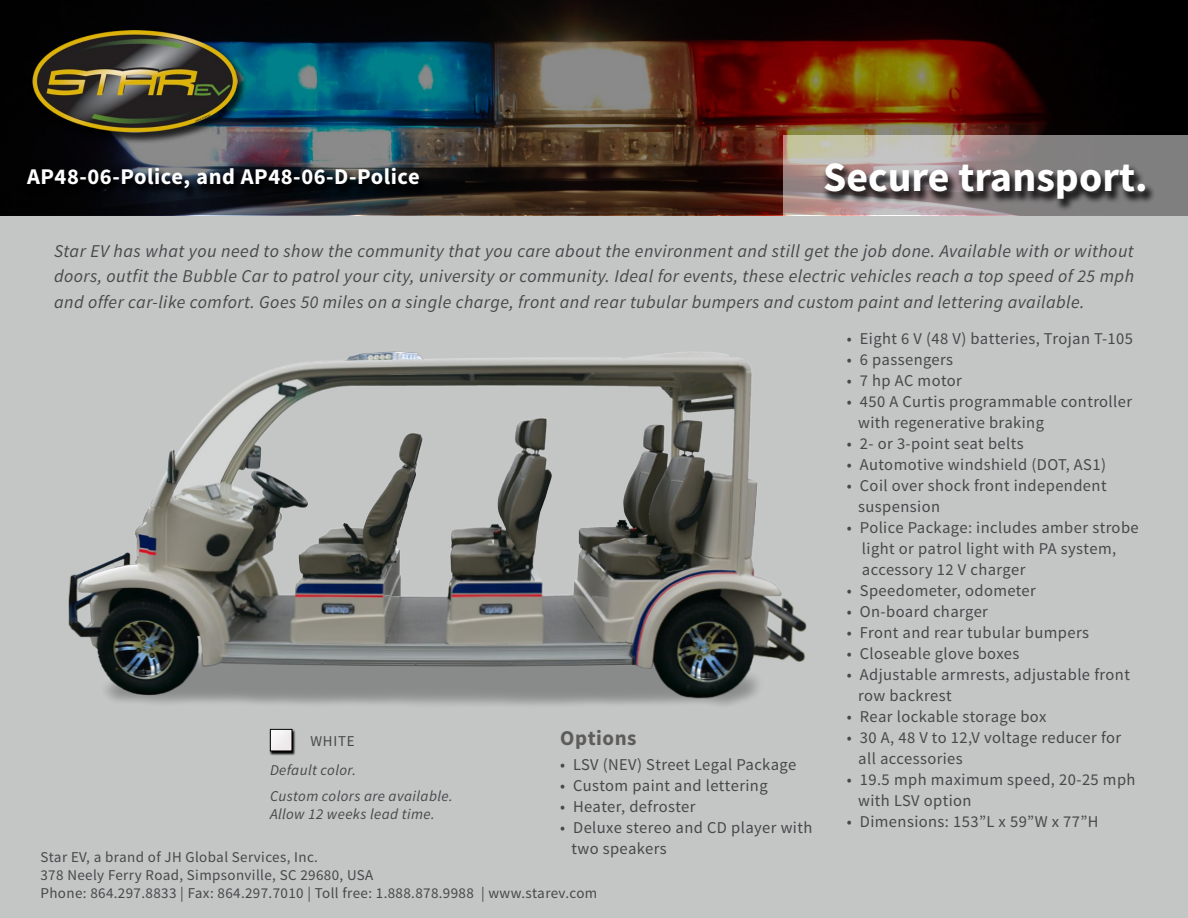
<style>
.page{position:relative;width:1188px;height:918px;background:#fff}
.page>*{position:absolute;margin:0;border:0;box-sizing:border-box;transform-origin:0 0}
.t1{font:700 42px "Source Sans Pro";color:#fff}
.t2{font:700 22.5px "Source Sans Pro";letter-spacing:.025em;color:#fff}
.t3{font:700 21px "Source Sans Pro";letter-spacing:.025em;color:#5e5d5c}
.t4{font:italic 18px/25.5px "Source Sans Pro";letter-spacing:.025em;color:#48484a;text-align:justify}
.t5{font:16.5px/21px "Source Sans Pro";letter-spacing:.025em;color:#48484a}
.t6{font:15px/18px "Source Sans Pro";letter-spacing:.025em;color:#48484a}
.t7{font:italic 15px/25.5px "Source Sans Pro";letter-spacing:.025em;color:#48484a}
</style>
<div class="page">
<div style="left:0;top:216px;width:1188px;height:702px;background:#c3c6c5"></div>
<img style="left:0;top:1px;width:1187px;height:214px">
<div style="left:30px;top:29px;width:218px;height:116px;background:#000;opacity:.75"></div>
<img style="left:33px;top:30px;width:204px;height:103px">
<div style="left:24px;top:167px;width:405px;height:34px;background:#000;opacity:.75"></div>
<svg style="left:783px;top:135px;width:405px;height:81px;background:#a09793"></svg>
<div style="left:821px;top:162px;width:335px;height:50px;background:#000;opacity:.75"></div>
<img style="left:68px;top:351px;width:739px;height:354px">
<svg style="left:269px;top:729px;width:26px;height:26px"></svg>
<img style="left:272px;top:731px;width:18px;height:18px">
<div style="left:270px;top:729px;width:22px;height:22px;border:1px solid #000"></div>
<h2 class="t2" style="left:27px;top:162px;width:394px">AP48-06-Police, and AP48-06-D-Police</h2>
<h1 class="t1" style="left:823px;top:150px;width:326px">Secure transport.</h1>
<p class="t4" style="left:54px;top:238px;width:1082px">Star EV has what you need to show the community that you care about the environment and still get the job done. Available with or without doors, outfit the Bubble Car to patrol your city, university or community. Ideal for events, these electric vehicles reach a top speed of 25 mph and offer car-like comfort. Goes 50 miles on a single charge, front and rear tubular bumpers and custom paint and lettering available.</p>
<p class="t3" style="left:560px;top:724px;width:78px">Options</p>
<p class="t5" style="left:560px;top:755px;width:237px">• LSV (NEV) Street Legal Package</p>
<p class="t5" style="left:560px;top:776px;width:209px">• Custom paint and lettering</p>
<p class="t5" style="left:560px;top:797px;width:137px">• Heater, defroster</p>
<p class="t5" style="left:571px;top:818px;width:242px;text-indent:-11px">• Deluxe stereo and CD player with two speakers</p>
<p class="t6" style="left:310px;top:732px;width:46px">WHITE</p>
<p class="t7" style="left:270px;top:758px;width:184px">Default color.<br>Custom colors are available.</p>
<p class="t7" style="left:270px;top:801px;width:166px">Allow 12 weeks lead time.</p>
<p class="t6" style="left:40px;top:848px;width:558px">Star EV, a brand of JH Global Services, Inc.<br>378 Neely Ferry Road, Simpsonville, SC 29680, USA<br>Phone: 864.297.8833 | Fax: 864.297.7010 | Toll free: 1.888.878.9988 | www.starev.com</p>
<p class="t5" style="left:847px;top:328px;width:288px">• Eight 6 V (48 V) batteries, Trojan T-105</p>
<p class="t5" style="left:847px;top:349px;width:108px">• 6 passengers</p>
<p class="t5" style="left:847px;top:370px;width:116px">• 7 hp AC motor</p>
<p class="t5" style="left:858px;top:391px;width:275px;text-indent:-11px">• 450 A Curtis programmable controller with regenerative braking</p>
<p class="t5" style="left:847px;top:433px;width:178px">• 2- or 3-point seat belts</p>
<p class="t5" style="left:847px;top:454px;width:261px">• Automotive windshield (DOT, AS1)</p>
<p class="t5" style="left:858px;top:475px;width:250px;text-indent:-11px">• Coil over shock front independent suspension</p>
<p class="t5" style="left:862px;top:517px;width:278px;text-indent:-15px">• Police Package: includes amber strobe light or patrol light with PA system, accessory 12 V charger</p>
<p class="t5" style="left:847px;top:580px;width:190px">• Speedometer, odometer</p>
<p class="t5" style="left:847px;top:601px;width:143px">• On-board charger</p>
<p class="t5" style="left:847px;top:622px;width:243px">• Front and rear tubular bumpers</p>
<p class="t5" style="left:847px;top:643px;width:174px">• Closeable glove boxes</p>
<p class="t5" style="left:858px;top:664px;width:273px;text-indent:-11px">• Adjustable armrests, adjustable front row backrest</p>
<p class="t5" style="left:847px;top:706px;width:201px">• Rear lockable storage box</p>
<p class="t5" style="left:858px;top:727px;width:264px;text-indent:-11px">• 30 A, 48 V to 12,V voltage reducer for all accessories</p>
<p class="t5" style="left:858px;top:769px;width:279px;text-indent:-11px">• 19.5 mph maximum speed, 20-25 mph with LSV option</p>
<p class="t5" style="left:847px;top:811px;width:253px">• Dimensions: 153”L x 59”W x 77”H</p>
</div>
